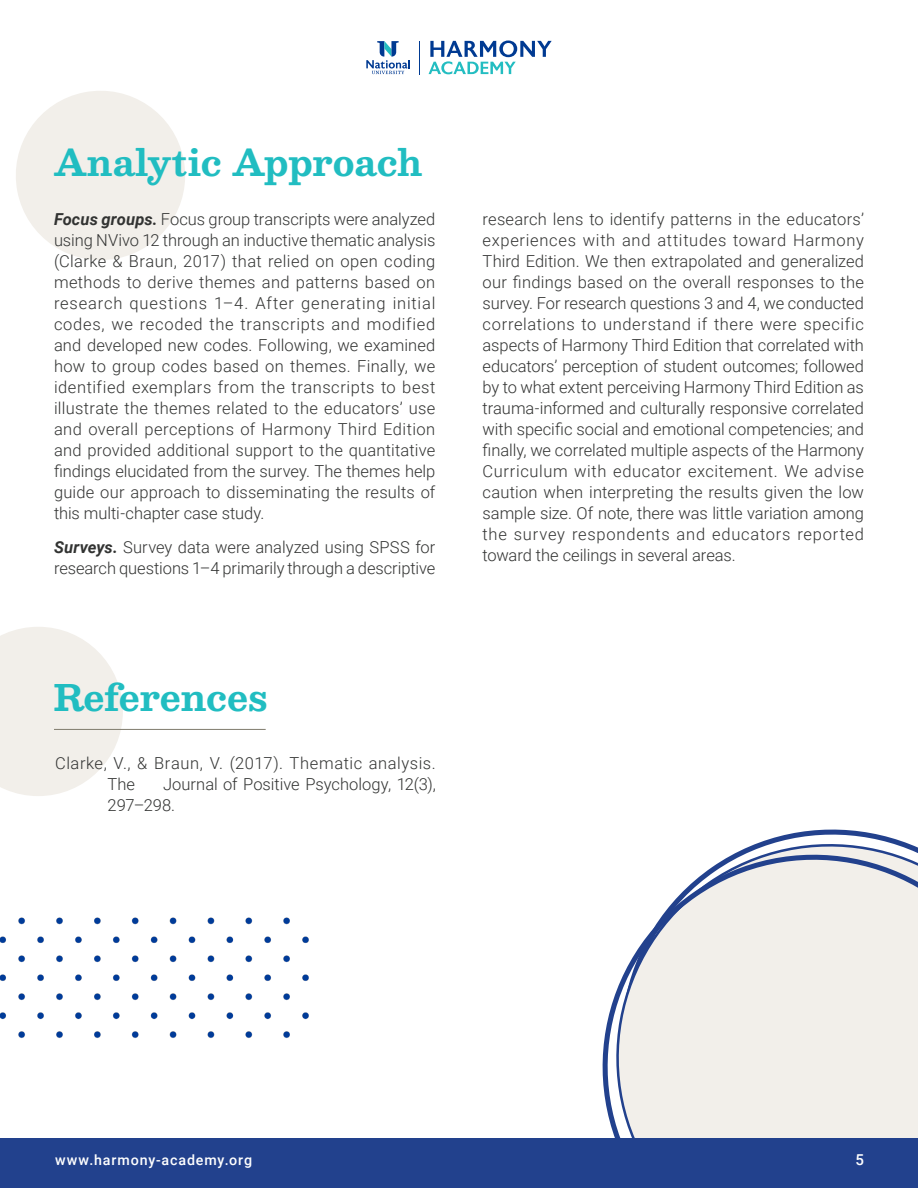
<style>
.page{position:relative;width:918px;height:1188px;background:#fff}
.page>*{position:absolute;margin:0;border:0;box-sizing:border-box;transform-origin:0 0}
.Main_Heading{font:36px "Besley";letter-spacing:-.01em;color:#21bdc1}
.WP_-_body_text{font:300 16.5px/21px "Roboto";color:#323332;text-align:justify}
.WP_-_body_text-2{font:300 16.5px/21px "Roboto";letter-spacing:.035em;color:#323332}
.website{font:500 15px "Roboto";color:#fff}
.website-2{font:500 14.25px "Roboto";letter-spacing:.06em;color:#fff}
.s1{font-weight:700;font-style:italic}
</style>
<div class="page">
<svg style="left:366px;top:41px;width:44px;height:33px"></svg>
<hr style="left:419px;top:41px;width:1px;height:33px;background:#003a92">
<svg style="left:429px;top:40px;width:123px;height:34px"></svg>
<svg style="left:16px;top:91px;width:169px;height:169px"></svg>
<svg style="left:0;top:627px;width:123px;height:169px"></svg>
<hr style="left:54px;top:729px;width:212px;height:1px;background:#807b6d">
<svg style="left:602px;top:829px;width:316px;height:309px"></svg>
<img style="left:0;top:917px;width:309px;height:121px">
<div style="left:0;top:1138px;width:918px;height:50px;background:#22418d"></div>
<p class="Main_Heading" style="left:54px;top:137px;width:370px">Analytic Approach</p>
<p class="WP_-_body_text" style="left:54px;top:208px;width:383px"><span class="s1">Focus groups.</span> Focus group transcripts were analyzed using NVivo 12 through an inductive thematic analysis (Clarke &amp; Braun, 2017) that relied on open coding methods to derive themes and patterns based on research questions 1–4. After generating initial codes, we recoded the transcripts and modified and developed new codes. Following, we examined how to group codes based on themes. Finally, we identified exemplars from the transcripts to best illustrate the themes related to the educators’ use and overall perceptions of Harmony Third Edition and provided additional support to the quantitative findings elucidated from the survey. The themes help guide our approach to disseminating the results of this multi-chapter case study.</p>
<p class="WP_-_body_text" style="left:54px;top:536px;width:383px"><span class="s1">Surveys.</span> Survey data were analyzed using SPSS for research questions 1–4 primarily through a descriptive</p>
<p class="Main_Heading" style="left:54px;top:672px;width:216px">References</p>
<p class="WP_-_body_text-2" style="left:108px;top:752px;width:330px;text-indent:-52px">Clarke, V., &amp; Braun, V. (2017). Thematic analysis.<br>The</p>
<p class="WP_-_body_text" style="left:108px;top:773px;width:330px;text-indent:56px">Journal of Positive Psychology, 12(3),<br>297–298.</p>
<p class="WP_-_body_text" style="left:483px;top:208px;width:383px">research lens to identify patterns in the educators’ experiences with and attitudes toward Harmony Third Edition. We then extrapolated and generalized our findings based on the overall responses to the survey. For research questions 3 and 4, we conducted correlations to understand if there were specific aspects of Harmony Third Edition that correlated with educators’ perception of student outcomes; followed by to what extent perceiving Harmony Third Edition as trauma-informed and culturally responsive correlated with specific social and emotional competencies; and finally, we correlated multiple aspects of the Harmony Curriculum with educator excitement. We advise caution when interpreting the results given the low sample size. Of note, there was little variation among the survey respondents and educators reported toward the ceilings in several areas.</p>
<p class="website-2" style="left:55px;top:1150px;width:199px">www.harmony-academy.org</p>
<p class="website" style="left:855px;top:1150px;width:10px">5</p>
</div>
